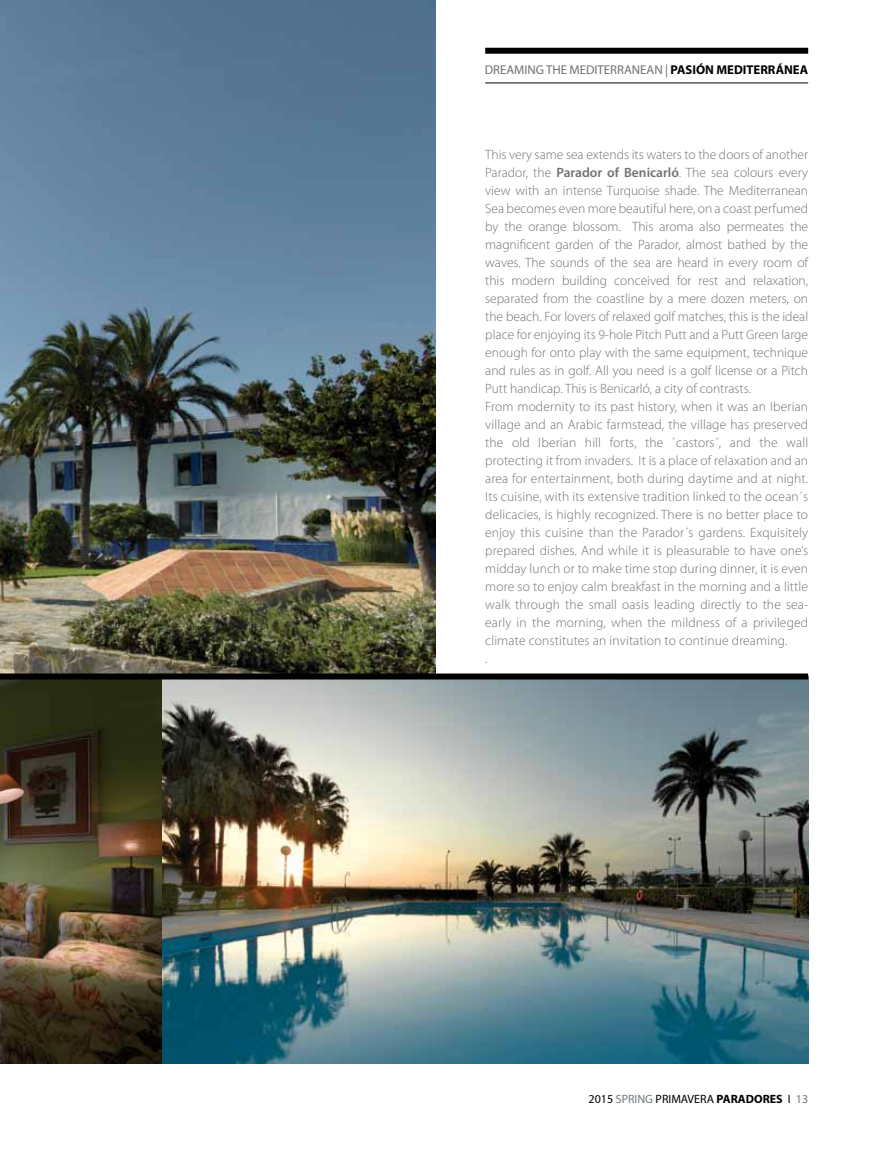
<style>
.page{position:relative;width:872px;height:1149px;background:#fff}
.page>*{position:absolute;margin:0;border:0;box-sizing:border-box;transform-origin:0 0}
.t1{font:300 13.5px/18px "Myriad Pro";letter-spacing:.005em;color:#707172}
.t2{font:12.75px "Myriad Pro";color:#707172}
.t3{font:700 12.75px "Myriad Pro";color:#000}
.t4{font:12px "Myriad Pro";color:#000}
.t5{font:700 12px "Myriad Pro";color:#000}
.t6{font:12px "Myriad Pro";color:#72797e}
.s1{font-weight:700;color:#000}
.s2{font-weight:600}
.s3{color:#72797e}
.s4{color:#000}
</style>
<div class="page">
<div style="left:485px;top:48px;width:323px;height:6px;background:#000"></div>
<hr style="left:485px;top:83px;width:323px;height:1px;background:#000">
<img style="left:0;top:0;width:436px;height:673px">
<img style="left:0;top:679px;width:808px;height:384px">
<div style="left:0;top:673px;width:808px;height:6px;background:#000"></div>
<p class="t2" style="left:484px;top:63px;width:266px">DREAMING THE MEDITERRANEAN | <span class="s1">PASIÓN MEDITERR</span></p>
<p class="t3" style="left:775px;top:61px;width:34px">ÁNEA</p>
<p class="t1" style="left:485px;top:145px;width:324px">This very same sea extends its waters to the doors of another Parador, the <span class="s2">Parador of Benicarló</span>. The sea colours every view with an intense Turquoise shade. The Mediterranean Sea becomes even more beautiful here, on a coast perfumed by the orange blossom. This aroma also permeates the magnificent garden of the Parador, almost bathed by the waves. The sounds of the sea are heard in every room of this modern building conceived for rest and relaxation, separated from the coastline by a mere dozen meters, on the beach. For lovers of relaxed golf matches, this is the ideal place for enjoying its 9-hole Pitch Putt and a Putt Green large enough for onto play with the same equipment, technique and rules as in golf. All you need is a golf license or a Pitch Putt handicap. This is Benicarló, a city of contrasts.<br>From modernity to its past history, when it was an Iberian village and an Arabic farmstead, the village has preserved the old Iberian hill forts, the `castors´, and the wall protecting it from invaders. It is a place of relaxation and an area for entertainment, both during daytime and at night.<br>Its cuisine, with its extensive tradition linked to the ocean´s delicacies, is highly recognized. There is no better place to enjoy this cuisine than the Parador´s gardens. Exquisitely prepared dishes. And while it is pleasurable to have one’s midday lunch or to make time stop during dinner, it is even more so to enjoy calm breakfast in the morning and a little walk through the small oasis leading directly to the sea&shy;early in the morning, when the mildness of a privileged climate constitutes an invitation to continue dreaming.<br>.</p>
<p class="t4" style="left:588px;top:1091px;width:113px">2015 <span class="s3">SPRING</span> PRIMAVERA</p>
<p class="t5" style="left:716px;top:1090px;width:46px">PARADORES</p>
<p class="t6" style="left:788px;top:1091px;width:22px"><span class="s4">Ι</span> 13</p>
</div>
